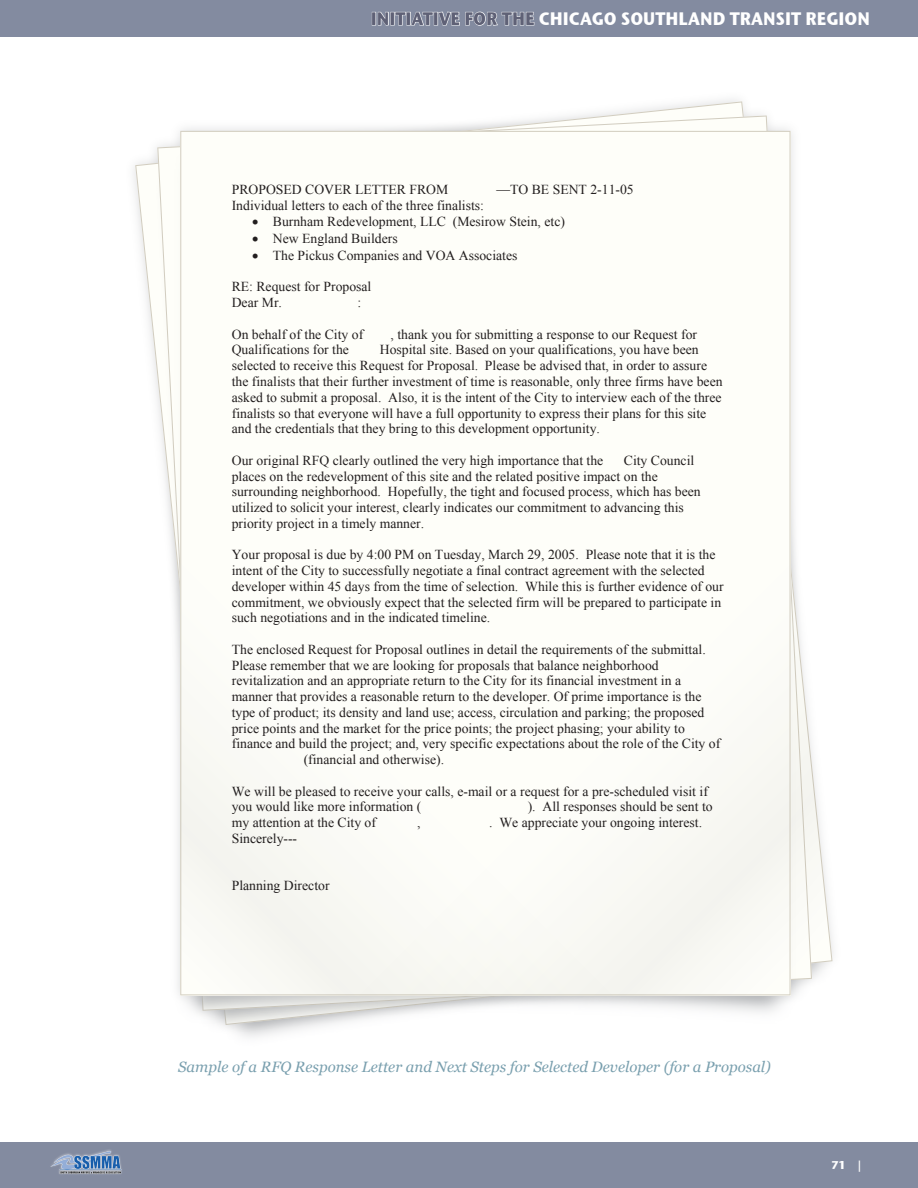
<style>
.page{position:relative;width:918px;height:1188px;background:#fff}
.page>*{position:absolute;margin:0;border:0;box-sizing:border-box;transform-origin:0 0}
.t1{font:18px "Stone Sans ITCTT Bold";color:#fff;scale:.9 1}
.Heading_intro{font:italic 15px "Georgia";color:#799fae}
.t2{font:13.65px/15.8px "Times New Roman";color:#231f20}
.t3{font:700 11.25px "Stone Sans";color:#fff}
.s1{color:#5f6176}
</style>
<div class="page">
<div style="left:0;top:1142px;width:918px;height:46px;background:#838ba0"></div>
<img style="left:50px;top:1150px;width:72px;height:24px">
<div style="left:0;top:0;width:918px;height:37px;background:#838ba0"></div>
<div style="left:372px;top:12px;width:4px;height:13px;border:1px solid #fff"></div>
<svg style="left:378px;top:12px;width:11px;height:14px"></svg>
<div style="left:390px;top:12px;width:5px;height:13px;border:1px solid #fff"></div>
<svg style="left:395px;top:11px;width:140px;height:15px"></svg>
<img style="left:159px;top:145px;width:653px;height:892px">
<img style="left:165px;top:116px;width:641px;height:895px">
<div style="left:180px;top:131px;width:611px;height:864px;background:#f8f9f4"></div>
<div style="left:178px;top:149px;width:616px;height:802px;background:#fff"></div>
<h1 class="t1" style="left:371px;top:7px;width:556px"><span class="s1">INITIATIVE FOR THE</span> CHICAGO SOUTHLAND TRANSIT REGION</h1>
<p class="t2" style="left:232px;top:181px;width:218px">PROPOSED COVER LETTER FROM</p>
<p class="t2" style="left:496px;top:181px;width:139px">—TO BE SENT 2-11-05</p>
<p class="t2" style="left:232px;top:197px;width:254px">Individual letters to each of the three finalists:</p>
<p class="t2" style="left:252px;top:214px;width:314px">• Burnham Redevelopment, LLC (Mesirow Stein, etc)</p>
<p class="t2" style="left:252px;top:231px;width:147px">• New England Builders</p>
<p class="t2" style="left:252px;top:247px;width:267px">• The Pickus Companies and VOA Associates</p>
<p class="t2" style="left:232px;top:279px;width:141px">RE: Request for Proposal<br>Dear Mr.</p>
<p class="t2" style="left:357px;top:295px;width:5px">:</p>
<p class="t2" style="left:232px;top:326px;width:133px">On behalf of the City of</p>
<p class="t2" style="left:391px;top:326px;width:308px">, thank you for submitting a response to our Request for</p>
<p class="t2" style="left:232px;top:342px;width:119px">Qualifications for the</p>
<p class="t2" style="left:232px;top:342px;width:492px;text-indent:148px">Hospital site. Based on your qualifications, you have been selected to receive this Request for Proposal. Please be advised that, in order to assure the finalists that their further investment of time is reasonable, only three firms have been asked to submit a proposal. Also, it is the intent of the City to interview each of the three finalists so that everyone will have a full opportunity to express their plans for this site and the credentials that they bring to this development opportunity.</p>
<p class="t2" style="left:232px;top:452px;width:373px">Our original RFQ clearly outlined the very high importance that the</p>
<p class="t2" style="left:232px;top:452px;width:470px;text-indent:392px">City Council places on the redevelopment of this site and the related positive impact on the surrounding neighborhood. Hopefully, the tight and focused process, which has been utilized to solicit your interest, clearly indicates our commitment to advancing this priority project in a timely manner.</p>
<p class="t2" style="left:232px;top:547px;width:493px">Your proposal is due by 4:00 PM on Tuesday, March 29, 2005. Please note that it is the intent of the City to successfully negotiate a final contract agreement with the selected developer within 45 days from the time of selection. While this is further evidence of our commitment, we obviously expect that the selected firm will be prepared to participate in such negotiations and in the indicated timeline.</p>
<p class="t2" style="left:232px;top:641px;width:476px">The enclosed Request for Proposal outlines in detail the requirements of the submittal.</p>
<p class="t2" style="left:232px;top:657px;width:428px">Please remember that we are looking for proposals that balance neighborhood</p>
<p class="t2" style="left:232px;top:673px;width:451px">revitalization and an appropriate return to the City for its financial investment in a</p>
<p class="t2" style="left:232px;top:688px;width:471px">manner that provides a reasonable return to the developer. Of prime importance is the</p>
<p class="t2" style="left:232px;top:704px;width:474px">type of product; its density and land use; access, circulation and parking; the proposed</p>
<p class="t2" style="left:232px;top:720px;width:455px">price points and the market for the price points; the project phasing; your ability to</p>
<p class="t2" style="left:232px;top:736px;width:490px">finance and build the project; and, very specific expectations about the role of the City of</p>
<p class="t2" style="left:304px;top:752px;width:142px">(financial and otherwise).</p>
<p class="t2" style="left:232px;top:783px;width:478px">We will be pleased to receive your calls, e-mail or a request for a pre-scheduled visit if you would like more information (</p>
<p class="t2" style="left:528px;top:799px;width:186px">). All responses should be sent to</p>
<p class="t2" style="left:232px;top:815px;width:146px">my attention at the City of</p>
<p class="t2" style="left:417px;top:815px;width:5px">,</p>
<p class="t2" style="left:489px;top:815px;width:215px">. We appreciate your ongoing interest.</p>
<p class="t2" style="left:232px;top:830px;width:67px">Sincerely---</p>
<p class="t2" style="left:232px;top:878px;width:99px">Planning Director</p>
<p class="Heading_intro" style="left:178px;top:1059px;width:594px">Sample of a RFQ Response Letter and Next Steps for Selected Developer (for a Proposal)</p>
<p class="t3" style="left:831px;top:1158px;width:32px">71 |</p>
</div>
